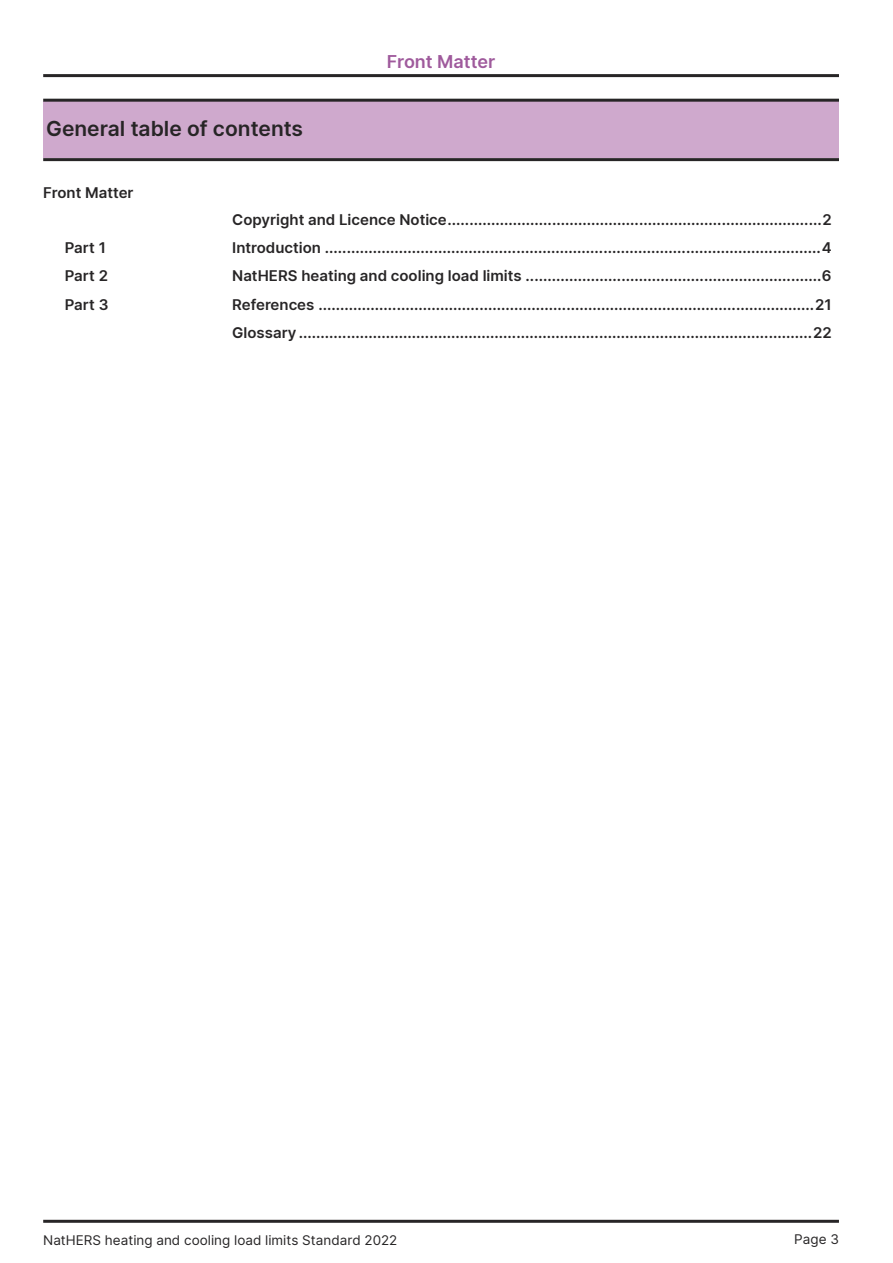
<style>
.page{position:relative;width:893px;height:1263px;background:#fff}
.page>*{position:absolute;margin:0;border:0;box-sizing:border-box;transform-origin:0 0}
.t1{font:600 21px "Inter";color:#272526}
.t2{font:600 18px "Inter";color:#9f5a9c}
.t3{font:600 15px/28.2px "Inter";color:#272526}
.t4{font:13.5px "Inter";color:#272526}
</style>
<div class="page">
<hr style="left:43px;top:74px;width:796px;height:3px;background:#272526">
<hr style="left:43px;top:1220px;width:796px;height:3px;background:#272526">
<div style="left:43px;top:102px;width:796px;height:56px;background:#cfa9cd"></div>
<hr style="left:43px;top:99px;width:796px;height:3px;background:#272526">
<hr style="left:43px;top:158px;width:796px;height:3px;background:#272526">
<h1 class="t1" style="left:46px;top:115px;width:258px">General table of contents</h1>
<p class="t3" style="left:43px;top:178px;width:92px">Front Matter</p>
<p class="t2" style="left:387px;top:51px;width:110px">Front Matter</p>
<p class="t3" style="left:232px;top:205px;width:601px">Copyright and Licence Notice...................................................................................... 2</p>
<p class="t3" style="left:65px;top:234px;width:43px">Part 1</p>
<p class="t3" style="left:232px;top:234px;width:601px">Introduction .................................................................................................................. 4</p>
<p class="t3" style="left:65px;top:262px;width:45px">Part 2</p>
<p class="t3" style="left:232px;top:262px;width:601px">NatHERS heating and cooling load limits .................................................................... 6</p>
<p class="t3" style="left:65px;top:290px;width:45px">Part 3</p>
<p class="t3" style="left:232px;top:290px;width:601px">References .................................................................................................................. 21<br>Glossary ...................................................................................................................... 22</p>
<p class="t4" style="left:43px;top:1232px;width:356px">NatHERS heating and cooling load limits Standard 2022</p>
<p class="t4" style="left:794px;top:1231px;width:46px">Page 3</p>
</div>
